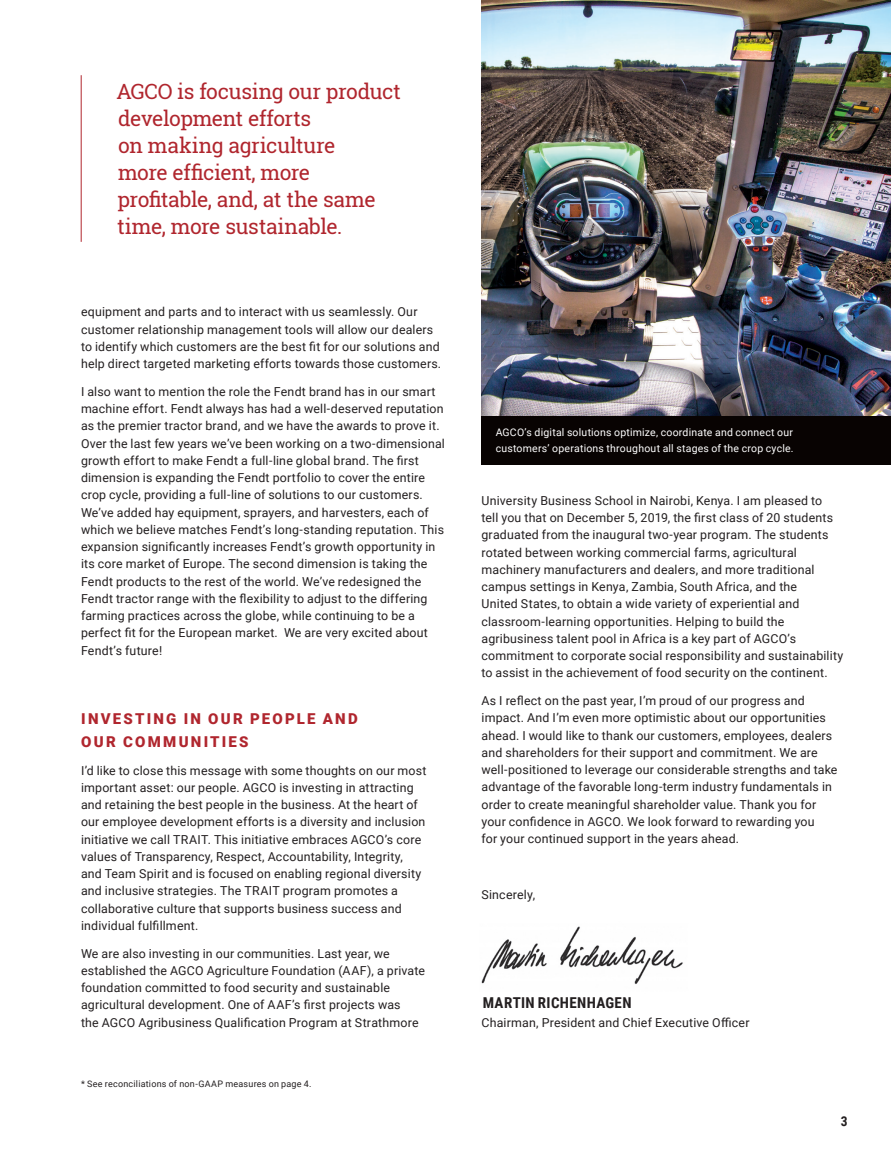
<style>
.page{position:relative;width:891px;height:1161px;background:#fff}
.page>*{position:absolute;margin:0;border:0;box-sizing:border-box;transform-origin:0 0}
.t1{font:21px/27px "Roboto Slab";letter-spacing:-.02em;color:#b0262e}
.t2{font:900 15px/22.5px "Roboto";letter-spacing:.15em;color:#b0262e}
.t3{font:700 15px "Roboto Condensed";letter-spacing:.025em;color:#231f20}
.t4{font:700 13.5px "Roboto Condensed";color:#231f20}
.t5{font:12.3px/17.2px "Roboto";letter-spacing:.015em;color:#231f20}
.t6{font:10.5px/15.8px "Roboto";letter-spacing:.02em;color:#fff}
.t7{font:9px "Roboto";letter-spacing:.025em;color:#231f20}
</style>
<div class="page">
<hr style="left:0;top:697px;width:1px;height:464px;background:#231f20">
<hr style="left:81px;top:75px;width:1px;height:167px;background:#b0262e">
<img style="left:481px;top:926px;width:202px;height:58px">
<img style="left:482px;top:0;width:409px;height:416px">
<div style="left:482px;top:416px;width:409px;height:48px;background:#080302"></div>
<h1 class="t1" style="left:117px;top:77px;width:286px">AGCO is focusing our product development efforts<br>on making agriculture<br>more efficient, more profitable, and, at the same time, more sustainable.</h1>
<p class="t5" style="left:81px;top:303px;width:362px">equipment and parts and to interact with us seamlessly. Our customer relationship management tools will allow our dealers to identify which customers are the best fit for our solutions and help direct targeted marketing efforts towards those customers.</p>
<p class="t5" style="left:81px;top:382px;width:365px">I also want to mention the role the Fendt brand has in our smart machine effort. Fendt always has had a well-deserved reputation as the premier tractor brand, and we have the awards to prove it.<br>Over the last few years we’ve been working on a two-dimensional growth effort to make Fendt a full-line global brand. The first dimension is expanding the Fendt portfolio to cover the entire crop cycle, providing a full-line of solutions to our customers.<br>We’ve added hay equipment, sprayers, and harvesters, each of which we believe matches Fendt’s long-standing reputation. This expansion significantly increases Fendt’s growth opportunity in its core market of Europe. The second dimension is taking the Fendt products to the rest of the world. We’ve redesigned the Fendt tractor range with the flexibility to adjust to the differing farming practices across the globe, while continuing to be a perfect fit for the European market. We are very excited about Fendt’s future!</p>
<p class="t2" style="left:81px;top:707px;width:278px">INVESTING IN OUR PEOPLE AND<br>OUR COMMUNITIES</p>
<p class="t5" style="left:81px;top:761px;width:347px">I’d like to close this message with some thoughts on our most important asset: our people. AGCO is investing in attracting and retaining the best people in the business. At the heart of our employee development efforts is a diversity and inclusion initiative we call TRAIT. This initiative embraces AGCO’s core values of Transparency, Respect, Accountability, Integrity, and Team Spirit and is focused on enabling regional diversity and inclusive strategies. The TRAIT program promotes a collaborative culture that supports business success and individual fulfillment.</p>
<p class="t5" style="left:81px;top:944px;width:346px">We are also investing in our communities. Last year, we established the AGCO Agriculture Foundation (AAF), a private foundation committed to food security and sustainable agricultural development. One of AAF’s first projects was<br>the AGCO Agribusiness Qualification Program at Strathmore</p>
<p class="t7" style="left:81px;top:1078px;width:232px">* See reconciliations of non-GAAP measures on page 4.</p>
<p class="t6" style="left:496px;top:424px;width:300px">AGCO’s digital solutions optimize, coordinate and connect our customers’ operations throughout all stages of the crop cycle.</p>
<p class="t5" style="left:482px;top:491px;width:363px">University Business School in Nairobi, Kenya. I am pleased to<br>tell you that on December 5, 2019, the first class of 20 students graduated from the inaugural two-year program. The students rotated between working commercial farms, agricultural machinery manufacturers and dealers, and more traditional campus settings in Kenya, Zambia, South Africa, and the<br>United States, to obtain a wide variety of experiential and classroom-learning opportunities. Helping to build the agribusiness talent pool in Africa is a key part of AGCO’s commitment to corporate social responsibility and sustainability to assist in the achievement of food security on the continent.</p>
<p class="t5" style="left:482px;top:692px;width:358px">As I reflect on the past year, I’m proud of our progress and impact. And I’m even more optimistic about our opportunities ahead. I would like to thank our customers, employees, dealers and shareholders for their support and commitment. We are well-positioned to leverage our considerable strengths and take advantage of the favorable long-term industry fundamentals in order to create meaningful shareholder value. Thank you for your confidence in AGCO. We look forward to rewarding you<br>for your continued support in the years ahead.</p>
<p class="t5" style="left:482px;top:885px;width:55px">Sincerely,</p>
<p class="t3" style="left:483px;top:992px;width:150px">MARTIN RICHENHAGEN</p>
<p class="t5" style="left:482px;top:1014px;width:270px">Chairman, President and Chief Executive Officer</p>
<p class="t4" style="left:841px;top:1112px;width:8px">3</p>
</div>
